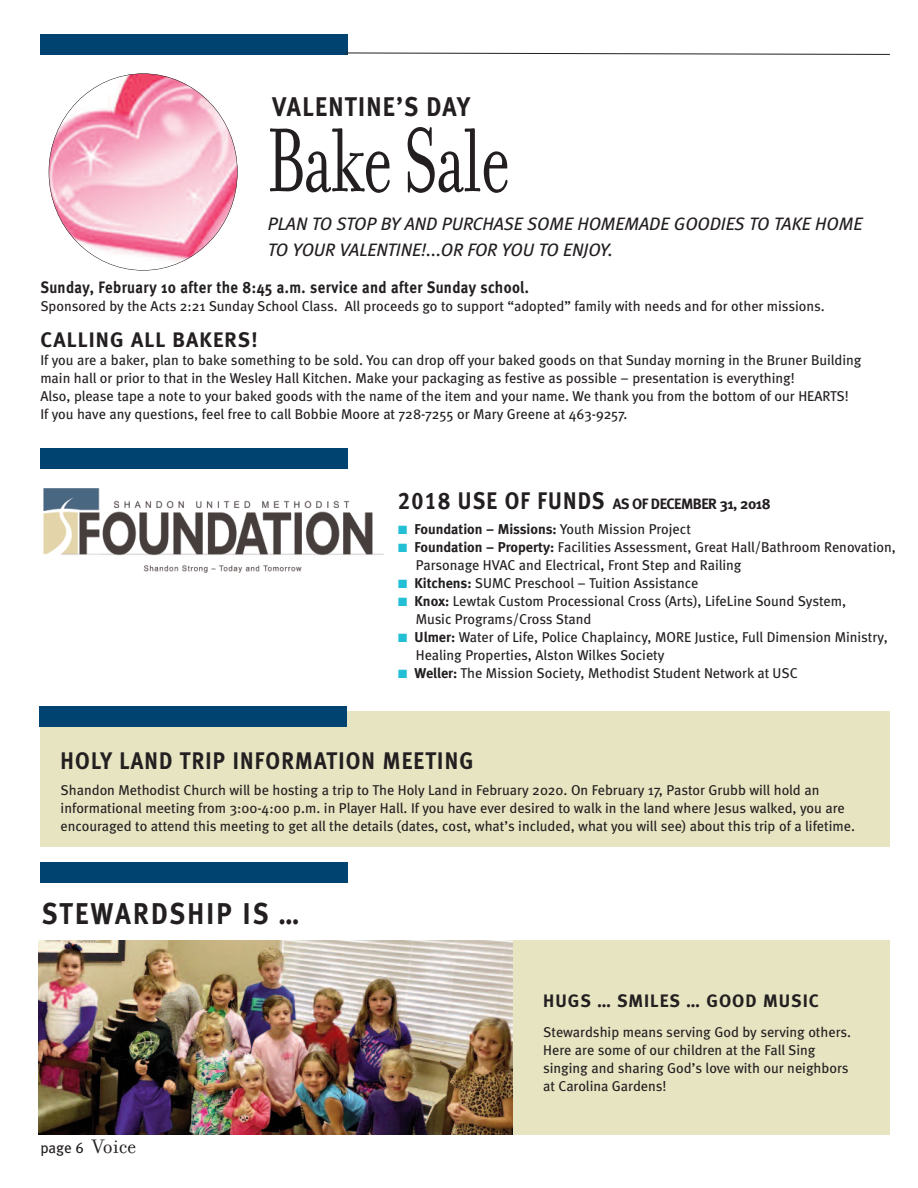
<style>
.page{position:relative;width:918px;height:1188px;background:#fff}
.page>*{position:absolute;margin:0;border:0;box-sizing:border-box;transform-origin:0 0}
.t1{font:97.5px "Filosofia";letter-spacing:-.015em;color:#231f20;scale:.7 1}
.t2{font:700 30px "Meta";letter-spacing:.085em;color:#231f20;scale:.9 1}
.t3{font:700 27px "Meta";letter-spacing:.055em;color:#231f20;scale:.9 1}
.t4{font:700 24px "Meta";letter-spacing:.055em;color:#231f20;scale:.9 1}
.t5{font:700 21px "Meta";letter-spacing:.055em;color:#231f20}
.t6{font:italic 18px/25.5px "Meta";color:#231f20}
.t7{font:700 18px "Meta";letter-spacing:.055em;color:#231f20}
.t8{font:700 16.5px "Meta";letter-spacing:.03em;color:#231f20;scale:.9 1}
.t9{font:700 15px "Meta";letter-spacing:-.035em;color:#231f20}
.t10{font:15px "Meta";color:#231f20}
.t11{font:14.25px/18px "Meta";color:#231f20}
.t12{font:700 14.25px "Meta";color:#231f20}
.s1{font-family:"Meta Bold LF Caps";font-weight:400;font-size:24px}
.s2{font-size:24px}
.s3{color:#23bfd5}
.s4{font-weight:400}
.s5{font-weight:700}
.s6{font-family:"Filosofia";font-size:21px}
</style>
<div class="page">
<div style="left:40px;top:34px;width:307px;height:20px;background:#004270"></div>
<svg style="left:346px;top:53px;width:544px;height:2px"></svg>
<img style="left:49px;top:74px;width:188px;height:196px;border-radius:50%">
<div style="left:41px;top:449px;width:307px;height:20px;background:#004270"></div>
<img style="left:43px;top:488px;width:341px;height:85px">
<div style="left:40px;top:863px;width:308px;height:20px;background:#004270"></div>
<div style="left:510px;top:940px;width:379px;height:194px;background:#e7e4c2"></div>
<img style="left:39px;top:940px;width:473px;height:194px">
<div style="left:40px;top:711px;width:849px;height:135px;background:#e7e4c2"></div>
<div style="left:39px;top:706px;width:307px;height:21px;background:#004270"></div>
<h3 class="t3" style="left:273px;top:91px;width:221px">VALENTINE’S DAY</h3>
<h1 class="t1" style="left:267px;top:101px;width:350px">Bake Sale</h1>
<p class="t6" style="left:268px;top:213px;width:596px">PLAN TO STOP BY AND PURCHASE SOME HOMEMADE GOODIES TO TAKE HOME<br>TO YOUR VALENTINE!...OR FOR YOU TO ENJOY.</p>
<p class="t8" style="left:40px;top:277px;width:544px">Sunday, February 10 after the 8:45 a.m. service and after Sunday school.</p>
<p class="t11" style="left:40px;top:298px;width:786px">Sponsored by the Acts 2:21 Sunday School Class. All proceeds go to support “adopted” family with needs and for other missions.</p>
<h3 class="t5" style="left:40px;top:327px;width:219px">CALLING ALL BAKERS!</h3>
<p class="t11" style="left:40px;top:352px;width:823px">If you are a baker, plan to bake something to be sold. You can drop off your baked goods on that Sunday morning in the Bruner Building main hall or prior to that in the Wesley Hall Kitchen. Make your packaging as festive as possible – presentation is everything!<br>Also, please tape a note to your baked goods with the name of the item and your name. We thank you from the bottom of our HEARTS!<br>If you have any questions, feel free to call Bobbie Moore at 728-7255 or Mary Greene at 463-9257.</p>
<p class="t9" style="left:398px;top:494px;width:374px"><span class="s1">2018</span> <span class="s2">USE OF FUNDS</span> ASOF DECEMBER 31, 2018</p>
<p class="t12" style="left:398px;top:521px;width:294px"><span class="s3">■</span> Foundation – Missions: <span class="s4">Youth Mission Project</span></p>
<p class="t11" style="left:416px;top:540px;width:482px;text-indent:-18px"><span class="s3">■</span> <span class="s5">Foundation – Property:</span> Facilities Assessment, Great Hall/Bathroom Renovation,<br>Parsonage HVAC and Electrical, Front Step and Railing</p>
<p class="t11" style="left:398px;top:576px;width:302px"><span class="s3">■</span> <span class="s5">Kitchens:</span> SUMC Preschool – Tuition Assistance</p>
<p class="t11" style="left:416px;top:594px;width:432px;text-indent:-18px"><span class="s3">■</span> <span class="s5">Knox:</span> Lewtak Custom Processional Cross (Arts), LifeLine Sound System,<br>Music Programs/Cross Stand</p>
<p class="t11" style="left:416px;top:630px;width:474px;text-indent:-18px"><span class="s3">■</span> <span class="s5">Ulmer:</span> Water of Life, Police Chaplaincy, MORE Justice, Full Dimension Ministry,<br>Healing Properties, Alston Wilkes Society</p>
<p class="t11" style="left:398px;top:666px;width:401px"><span class="s3">■</span> <span class="s5">Weller:</span> The Mission Society, Methodist Student Network at USC</p>
<h3 class="t4" style="left:61px;top:747px;width:460px">HOLY LAND TRIP INFORMATION MEETING</h3>
<p class="t11" style="left:61px;top:782px;width:796px">Shandon Methodist Church will be hosting a trip to The Holy Land in February 2020. On February 17, Pastor Grubb will hold an informational meeting from 3:00-4:00 p.m. in Player Hall. If you have ever desired to walk in the land where Jesus walked, you are encouraged to attend this meeting to get all the details (dates, cost, what’s included, what you will see) about this trip of a lifetime.</p>
<h2 class="t2" style="left:42px;top:896px;width:288px">STEWARDSHIP IS …</h2>
<p class="t10" style="left:40px;top:1142px;width:98px">page 6 <span class="s6">Voice</span></p>
<p class="t7" style="left:543px;top:990px;width:277px">HUGS … SMILES … GOOD MUSIC</p>
<p class="t11" style="left:543px;top:1024px;width:310px">Stewardship means serving God by serving others.<br>Here are some of our children at the Fall Sing singing and sharing God’s love with our neighbors at Carolina Gardens!</p>
</div>
